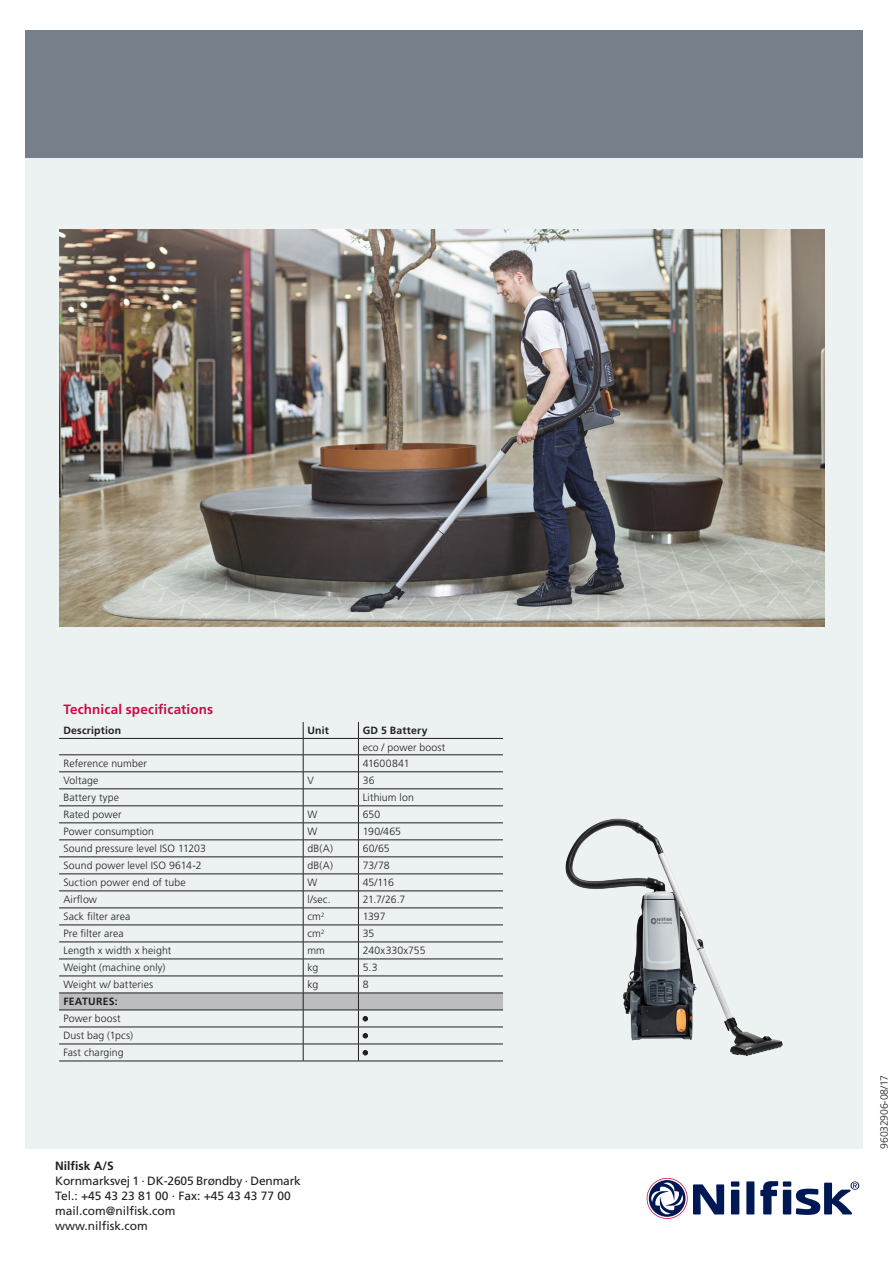
<style>
.page{position:relative;width:893px;height:1263px;background:#fff}
.page>*{position:absolute;margin:0;border:0;box-sizing:border-box;transform-origin:0 0}
.N_SUBHEAD_9_12{font:700 13.5px "Frutiger LT Std";letter-spacing:.01em;color:#cd0c44}
.t1{font:12px "Frutiger LT Std";color:#231f20}
.t2{font:700 12px "Frutiger LT Std";color:#231f20}
.N_Notes_7_9_5{font:300 10.5px "Frutiger LT Std";letter-spacing:.01em;color:#231f20}
.N_Notes_7_9_5-2{font:700 10.5px "Frutiger LT Std";letter-spacing:.02em;color:#231f20}
.Billedtekst{font:300 10.5px "Frutiger LT Std";letter-spacing:-.02em;color:#231f20}
</style>
<div class="page">
<div style="left:26px;top:30px;width:837px;height:128px;background:#75808a"></div>
<div style="left:746px;top:1181px;width:8px;height:33px;background:#001954"></div>
<div style="left:731px;top:1190px;width:8px;height:24px;background:#001954"></div>
<div style="left:783px;top:1190px;width:8px;height:24px;background:#001954"></div>
<div style="left:731px;top:1181px;width:8px;height:5px;background:#001954"></div>
<div style="left:783px;top:1181px;width:8px;height:5px;background:#001954"></div>
<svg style="left:760px;top:1181px;width:18px;height:33px"></svg>
<svg style="left:647px;top:1178px;width:77px;height:41px"></svg>
<svg style="left:796px;top:1181px;width:63px;height:34px"></svg>
<div style="left:26px;top:158px;width:837px;height:990px;background:#ecf1f1"></div>
<img style="left:59px;top:230px;width:766px;height:396px">
<hr style="left:59px;top:1061px;width:244px;height:1px;background:#231f20">
<hr style="left:303px;top:1061px;width:55px;height:1px;background:#231f20">
<hr style="left:358px;top:1061px;width:145px;height:1px;background:#231f20">
<svg style="left:59px;top:722px;width:444px;height:339px"></svg>
<img style="left:565px;top:818px;width:53px;height:60px">
<p class="N_SUBHEAD_9_12" style="left:63px;top:701px;width:151px">Technical specifications</p>
<p class="N_Notes_7_9_5-2" style="left:63px;top:724px;width:59px">Description</p>
<p class="N_Notes_7_9_5-2" style="left:307px;top:724px;width:23px">Unit</p>
<p class="N_Notes_7_9_5-2" style="left:363px;top:724px;width:66px">GD 5 Battery</p>
<p class="N_Notes_7_9_5" style="left:363px;top:741px;width:84px">eco / power boost</p>
<p class="N_Notes_7_9_5" style="left:63px;top:758px;width:85px">Reference number</p>
<p class="N_Notes_7_9_5" style="left:363px;top:758px;width:48px">41600841</p>
<p class="N_Notes_7_9_5" style="left:63px;top:775px;width:37px">Voltage</p>
<p class="N_Notes_7_9_5" style="left:307px;top:775px;width:8px">V</p>
<p class="N_Notes_7_9_5" style="left:363px;top:775px;width:13px">36</p>
<p class="N_Notes_7_9_5" style="left:63px;top:792px;width:57px">Battery type</p>
<p class="N_Notes_7_9_5" style="left:363px;top:792px;width:53px">Lithium lon</p>
<p class="N_Notes_7_9_5" style="left:63px;top:809px;width:60px">Rated power</p>
<p class="N_Notes_7_9_5" style="left:307px;top:809px;width:11px">W</p>
<p class="N_Notes_7_9_5" style="left:363px;top:809px;width:19px">650</p>
<p class="N_Notes_7_9_5" style="left:63px;top:826px;width:92px">Power consumption</p>
<p class="N_Notes_7_9_5" style="left:307px;top:826px;width:11px">W</p>
<p class="N_Notes_7_9_5" style="left:363px;top:826px;width:40px">190/465</p>
<p class="N_Notes_7_9_5" style="left:63px;top:843px;width:144px">Sound pressure level ISO 11203</p>
<p class="N_Notes_7_9_5" style="left:307px;top:843px;width:27px">dB(A)</p>
<p class="N_Notes_7_9_5" style="left:363px;top:843px;width:28px">60/65</p>
<p class="N_Notes_7_9_5" style="left:63px;top:860px;width:140px">Sound power level ISO 9614-2</p>
<p class="N_Notes_7_9_5" style="left:307px;top:860px;width:27px">dB(A)</p>
<p class="N_Notes_7_9_5" style="left:363px;top:860px;width:29px">73/78</p>
<p class="N_Notes_7_9_5" style="left:63px;top:877px;width:124px">Suction power end of tube</p>
<p class="N_Notes_7_9_5" style="left:307px;top:877px;width:11px">W</p>
<p class="N_Notes_7_9_5" style="left:363px;top:877px;width:33px">45/116</p>
<p class="N_Notes_7_9_5" style="left:63px;top:894px;width:35px">Airflow</p>
<p class="N_Notes_7_9_5" style="left:307px;top:894px;width:25px">l/sec.</p>
<p class="N_Notes_7_9_5" style="left:363px;top:894px;width:44px">21.7/26.7</p>
<p class="N_Notes_7_9_5" style="left:63px;top:911px;width:69px">Sack filter area</p>
<p class="N_Notes_7_9_5" style="left:307px;top:911px;width:19px">cm<sup>2</sup></p>
<p class="N_Notes_7_9_5" style="left:363px;top:911px;width:24px">1397</p>
<p class="N_Notes_7_9_5" style="left:63px;top:928px;width:62px">Pre filter area</p>
<p class="N_Notes_7_9_5" style="left:307px;top:928px;width:19px">cm<sup>2</sup></p>
<p class="N_Notes_7_9_5" style="left:363px;top:928px;width:13px">35</p>
<p class="N_Notes_7_9_5" style="left:63px;top:945px;width:110px">Length x width x height</p>
<p class="N_Notes_7_9_5" style="left:307px;top:945px;width:19px">mm</p>
<p class="N_Notes_7_9_5" style="left:363px;top:945px;width:64px">240x330x755</p>
<p class="N_Notes_7_9_5" style="left:63px;top:962px;width:104px">Weight (machine only)</p>
<p class="N_Notes_7_9_5" style="left:307px;top:962px;width:12px">kg</p>
<p class="N_Notes_7_9_5" style="left:363px;top:962px;width:16px">5.3</p>
<p class="N_Notes_7_9_5" style="left:63px;top:979px;width:91px">Weight w/ batteries</p>
<p class="N_Notes_7_9_5" style="left:307px;top:979px;width:12px">kg</p>
<p class="N_Notes_7_9_5" style="left:363px;top:979px;width:7px">8</p>
<p class="N_Notes_7_9_5-2" style="left:63px;top:995px;width:56px">FEATURES:</p>
<p class="N_Notes_7_9_5" style="left:63px;top:1013px;width:59px">Power boost</p>
<p class="N_Notes_7_9_5" style="left:363px;top:1013px;width:7px">•</p>
<p class="N_Notes_7_9_5" style="left:63px;top:1030px;width:71px">Dust bag (1pcs)</p>
<p class="N_Notes_7_9_5" style="left:363px;top:1030px;width:7px">•</p>
<p class="N_Notes_7_9_5" style="left:63px;top:1047px;width:62px">Fast charging</p>
<p class="N_Notes_7_9_5" style="left:363px;top:1047px;width:7px">•</p>
<p class="t2" style="left:55px;top:1158px;width:60px">Nilfisk A/S</p>
<p class="t1" style="left:55px;top:1173px;width:247px">Kornmarksvej 1 · DK-2605 Brøndby · Denmark</p>
<p class="t1" style="left:55px;top:1188px;width:237px">Tel.: +45 43 23 81 00 · Fax: +45 43 43 77 00</p>
<p class="t1" style="left:55px;top:1203px;width:122px">mail.com@nilfisk.com</p>
<p class="t1" style="left:55px;top:1218px;width:94px">www.nilfisk.com</p>
<p class="Billedtekst" style="left:878px;top:1149px;width:75px;rotate:-90deg">96032906-08/17</p>
</div>
